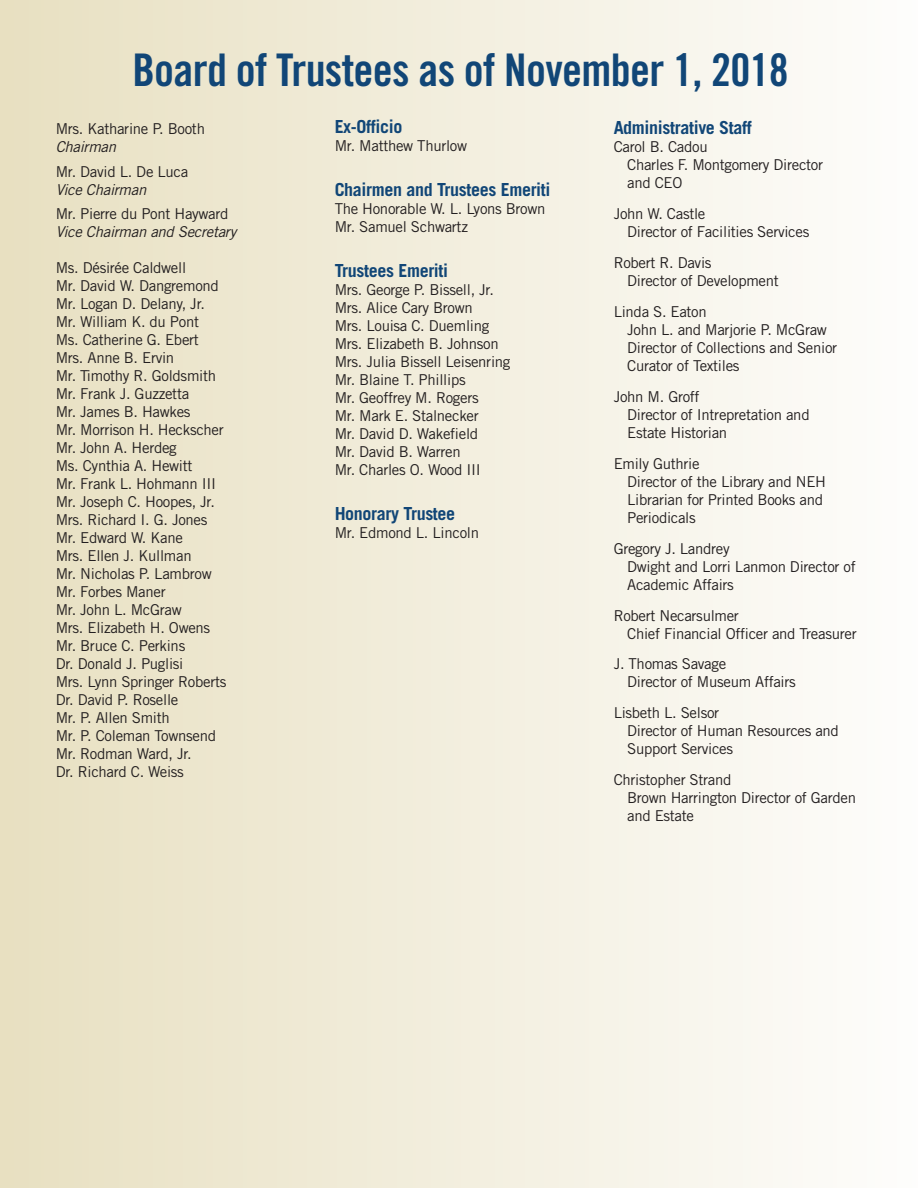
<style>
.page{position:relative;width:918px;height:1188px;background:#fff}
.page>*{position:absolute;margin:0;border:0;box-sizing:border-box;transform-origin:0 0}
.t1{font:45px "Trade Gothic Bold Cond Twenty";letter-spacing:-.015em;color:#114677}
.t2{font:700 18px "Trade Gothic";letter-spacing:-.02em;color:#114677}
.t3{font:15px/18px "Trade Gothic";letter-spacing:-.02em;color:#231f20}
.t4{font:italic 15px "Trade Gothic";letter-spacing:-.02em;color:#231f20}
</style>
<div class="page">
<div style="left:0;top:0;width:918px;height:1188px;background:linear-gradient(to right,#e8e0c1,#fdfdfc)"></div>
<h1 class="t1" style="left:132px;top:53px;width:658px">Board of Trustees as of November 1, 2018</h1>
<p class="t3" style="left:56px;top:121px;width:151px">Mrs. Katharine P. Booth</p>
<p class="t4" style="left:56px;top:142px;width:62px">Chairman</p>
<p class="t3" style="left:56px;top:164px;width:134px">Mr. David L. De Luca</p>
<p class="t4" style="left:56px;top:184px;width:92px">Vice Chairman</p>
<p class="t3" style="left:56px;top:206px;width:174px">Mr. Pierre du Pont Hayward</p>
<p class="t4" style="left:56px;top:227px;width:182px">Vice Chairman and Secretary</p>
<p class="t3" style="left:56px;top:260px;width:172px">Ms. Désirée Caldwell<br>Mr. David W. Dangremond<br>Mr. Logan D. Delany, Jr.<br>Mr. William K. du Pont<br>Ms. Catherine G. Ebert<br>Mrs. Anne B. Ervin<br>Mr. Timothy R. Goldsmith<br>Mr. Frank J. Guzzetta<br>Mr. James B. Hawkes<br>Mr. Morrison H. Heckscher<br>Mr. John A. Herdeg<br>Ms. Cynthia A. Hewitt<br>Mr. Frank L. Hohmann III<br>Mr. Joseph C. Hoopes, Jr.<br>Mrs. Richard I. G. Jones<br>Mr. Edward W. Kane<br>Mrs. Ellen J. Kullman<br>Mr. Nicholas P. Lambrow<br>Mr. Forbes Maner<br>Mr. John L. McGraw<br>Mrs. Elizabeth H. Owens<br>Mr. Bruce C. Perkins<br>Dr. Donald J. Puglisi<br>Mrs. Lynn Springer Roberts<br>Dr. David P. Roselle<br>Mr. P. Allen Smith<br>Mr. P. Coleman Townsend<br>Mr. Rodman Ward, Jr.<br>Dr. Richard C. Weiss</p>
<p class="t2" style="left:335px;top:120px;width:69px">Ex-Officio</p>
<p class="t3" style="left:335px;top:138px;width:134px">Mr. Matthew Thurlow</p>
<p class="t2" style="left:335px;top:183px;width:217px">Chairmen and Trustees Emeriti</p>
<p class="t3" style="left:335px;top:201px;width:212px">The Honorable W. L. Lyons Brown<br>Mr. Samuel Schwartz</p>
<p class="t2" style="left:335px;top:264px;width:115px">Trustees Emeriti</p>
<p class="t3" style="left:335px;top:282px;width:177px">Mrs. George P. Bissell, Jr.<br>Mrs. Alice Cary Brown<br>Mrs. Louisa C. Duemling<br>Mrs. Elizabeth B. Johnson<br>Mrs. Julia Bissell Leisenring<br>Mr. Blaine T. Phillips<br>Mr. Geoffrey M. Rogers<br>Mr. Mark E. Stalnecker<br>Mr. David D. Wakefield<br>Mr. David B. Warren<br>Mr. Charles O. Wood III</p>
<p class="t2" style="left:335px;top:507px;width:122px">Honorary Trustee</p>
<p class="t3" style="left:335px;top:525px;width:146px">Mr. Edmond L. Lincoln</p>
<p class="t2" style="left:614px;top:121px;width:140px">Administrative Staff</p>
<p class="t3" style="left:627px;top:139px;width:197px;text-indent:-14px">Carol B. Cadou<br>Charles F. Montgomery Director and CEO</p>
<p class="t3" style="left:627px;top:206px;width:184px;text-indent:-14px">John W. Castle<br>Director of Facilities Services</p>
<p class="t3" style="left:627px;top:255px;width:153px;text-indent:-14px">Robert R. Davis<br>Director of Development</p>
<p class="t3" style="left:627px;top:304px;width:212px;text-indent:-14px">Linda S. Eaton<br>John L. and Marjorie P. McGraw<br>Director of Collections and Senior<br>Curator of Textiles</p>
<p class="t3" style="left:627px;top:389px;width:184px;text-indent:-14px">John M. Groff<br>Director of Intrepretation and<br>Estate Historian</p>
<p class="t3" style="left:627px;top:456px;width:200px;text-indent:-14px">Emily Guthrie<br>Director of the Library and NEH<br>Librarian for Printed Books and<br>Periodicals</p>
<p class="t3" style="left:627px;top:541px;width:230px;text-indent:-14px">Gregory J. Landrey<br>Dwight and Lorri Lanmon Director of<br>Academic Affairs</p>
<p class="t3" style="left:627px;top:608px;width:231px;text-indent:-14px">Robert Necarsulmer<br>Chief Financial Officer and Treasurer</p>
<p class="t3" style="left:627px;top:657px;width:170px;text-indent:-14px">J. Thomas Savage<br>Director of Museum Affairs</p>
<p class="t3" style="left:627px;top:705px;width:213px;text-indent:-14px">Lisbeth L. Selsor<br>Director of Human Resources and<br>Support Services</p>
<p class="t3" style="left:627px;top:772px;width:230px;text-indent:-14px">Christopher Strand<br>Brown Harrington Director of Garden and Estate</p>
</div>
